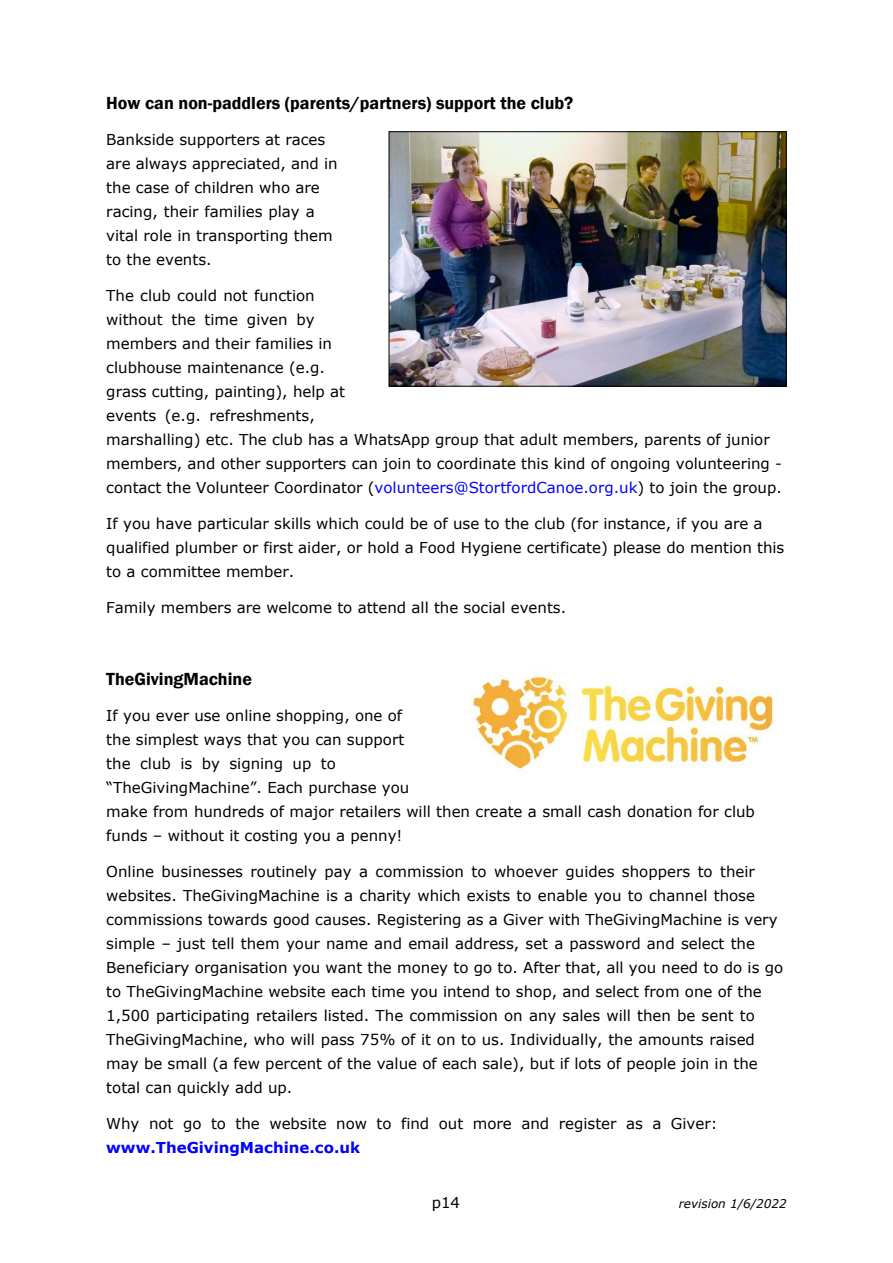
<style>
.page{position:relative;width:893px;height:1263px;background:#fff}
.page>*{position:absolute;margin:0;border:0;box-sizing:border-box;transform-origin:0 0}
.t1{font:600 18px "Franklin Gothic";color:#000}
.t2{font:15px/24px "Verdana";color:#000}
.t3{font:700 15px "Verdana";color:#00f}
.t4{font:italic 12px "Verdana";color:#000}
.s1{color:#00f}
</style>
<div class="page">
<img style="left:391px;top:133px;width:394px;height:252px">
<div style="left:389px;top:131px;width:398px;height:256px;border:1px solid #000"></div>
<img style="left:472px;top:675px;width:301px;height:95px">
<p class="t1" style="left:106px;top:96px;width:469px">How can non-paddlers (parents/partners) support the club?</p>
<p class="t2" style="left:106px;top:129px;width:233px">Bankside supporters at races are always appreciated, and in the case of children who are racing, their families play a vital role in transporting them to the events.</p>
<p class="t2" style="left:106px;top:285px;width:677px">The club could not function<br>without the time given by<br>members and their families in<br>clubhouse maintenance (e.g.<br>grass cutting, painting), help at<br>events (e.g. refreshments,<br>marshalling) etc. The club has a WhatsApp group that adult members, parents of junior members, and other supporters can join to coordinate this kind of ongoing volunteering - contact the Volunteer Coordinator (<span class="s1">volunteers@StortfordCanoe.org.uk</span>) to join the group.</p>
<p class="t2" style="left:106px;top:513px;width:680px">If you have particular skills which could be of use to the club (for instance, if you are a qualified plumber or first aider, or hold a Food Hygiene certificate) please do mention this to a committee member.</p>
<p class="t2" style="left:106px;top:597px;width:461px">Family members are welcome to attend all the social events.</p>
<p class="t1" style="left:106px;top:672px;width:147px">TheGivingMachine</p>
<p class="t2" style="left:106px;top:705px;width:650px">If you ever use online shopping, one of<br>the simplest ways that you can support<br>the club is by signing up to<br>“TheGivingMachine”. Each purchase you<br>make from hundreds of major retailers will then create a small cash donation for club funds – without it costing you a penny!</p>
<p class="t2" style="left:106px;top:861px;width:678px">Online businesses routinely pay a commission to whoever guides shoppers to their websites. TheGivingMachine is a charity which exists to enable you to channel those commissions towards good causes. Registering as a Giver with TheGivingMachine is very simple – just tell them your name and email address, set a password and select the Beneficiary organisation you want the money to go to. After that, all you need to do is go to TheGivingMachine website each time you intend to shop, and select from one of the 1,500 participating retailers listed. The commission on any sales will then be sent to TheGivingMachine, who will pass 75% of it on to us. Individually, the amounts raised may be small (a few percent of the value of each sale), but if lots of people join in the total can quickly add up.</p>
<p class="t2" style="left:106px;top:1113px;width:613px">Why not go to the website now to find out more and register as a Giver:</p>
<p class="t3" style="left:106px;top:1142px;width:255px">www.TheGivingMachine.co.uk</p>
<p class="t2" style="left:432px;top:1192px;width:30px">p14</p>
<p class="t4" style="left:679px;top:1199px;width:109px">revision 1/6/2022</p>
</div>
